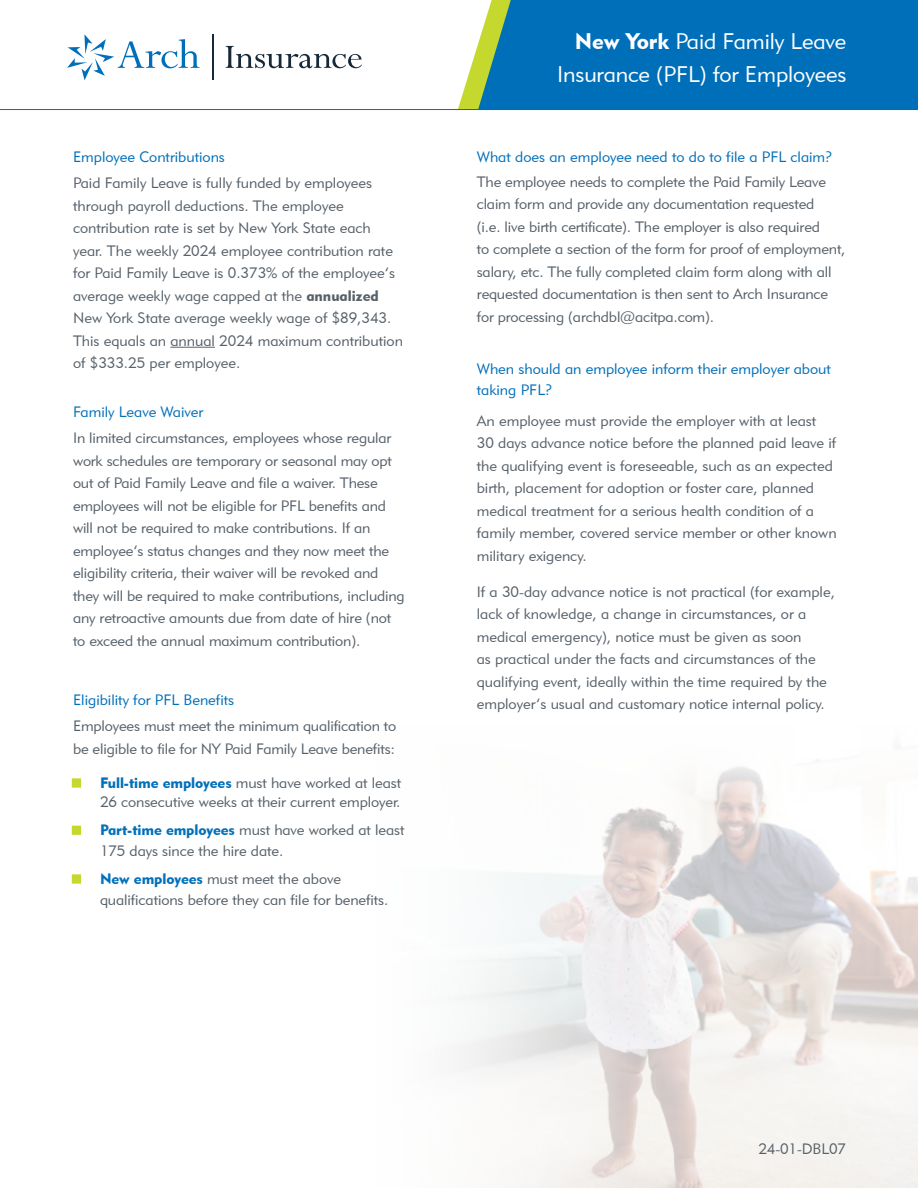
<style>
.page{position:relative;width:918px;height:1188px;background:#fff}
.page>*{position:absolute;margin:0;border:0;box-sizing:border-box;transform-origin:0 0}
.t1{font:22.5px "Geometric 415 BT Lite A";letter-spacing:-.005em;color:#fff}
.Copy_-_Main_Style{font:15px/22.5px "Geometric 415 BT Lite A";letter-spacing:-.005em;color:#566069}
.Copy_-_Main_Style-2{font:15px/21px "Geometric 415 BT Lite A";color:#006fba}
.s1{font-family:"Geometric 415 BT Black A"}
.s2{font-family:"Geometric 415 BT Black A";color:#006fba}
</style>
<div class="page">
<img style="left:459px;top:760px;width:459px;height:428px">
<div style="left:511px;top:0;width:407px;height:109px;background:#006fba"></div>
<svg style="left:458px;top:0;width:53px;height:109px"></svg>
<hr style="left:0;top:109px;width:918px;height:1px;background:#006fba">
<svg style="left:226px;top:46px;width:136px;height:22px"></svg>
<hr style="left:212px;top:34px;width:1px;height:46px;background:#172938">
<svg style="left:67px;top:34px;width:132px;height:46px"></svg>
<hr style="left:170px;top:347px;width:45px;height:1px;background:#566069">
<p class="Copy_-_Main_Style-2" style="left:73px;top:146px;width:153px">Employee Contributions</p>
<p class="Copy_-_Main_Style" style="left:73px;top:171px;width:331px">Paid Family Leave is fully funded by employees through payroll deductions. The employee contribution rate is set by New York State each year. The weekly 2024 employee contribution rate for Paid Family Leave is 0.373% of the employee’s average weekly wage capped at the <span class="s1">annualized </span>New York State average weekly wage of $89,343.<br>This equals an annual 2024 maximum contribution</p>
<p class="Copy_-_Main_Style" style="left:73px;top:351px;width:169px">of $333.25 per employee.</p>
<p class="Copy_-_Main_Style-2" style="left:73px;top:401px;width:132px">Family Leave Waiver</p>
<p class="Copy_-_Main_Style" style="left:73px;top:427px;width:320px">In limited circumstances, employees whose regular</p>
<p class="Copy_-_Main_Style" style="left:73px;top:449px;width:333px">work schedules are temporary or seasonal may opt out of Paid Family Leave and file a waiver. These employees will not be eligible for PFL benefits and will not be required to make contributions. If an employee’s status changes and they now meet the eligibility criteria, their waiver will be revoked and they will be required to make contributions, including any retroactive amounts due from date of hire (not to exceed the annual maximum contribution).</p>
<p class="Copy_-_Main_Style-2" style="left:73px;top:689px;width:163px">Eligibility for PFL Benefits</p>
<p class="Copy_-_Main_Style" style="left:73px;top:715px;width:325px">Employees must meet the minimum qualification to be eligible to file for NY Paid Family Leave benefits:</p>
<p class="Copy_-_Main_Style" style="left:100px;top:772px;width:303px;line-height:19.5px"><span class="s2">Full-time employees</span> must have worked at least<br>26 consecutive weeks at their current employer.</p>
<p class="Copy_-_Main_Style" style="left:100px;top:819px;width:306px;line-height:21px"><span class="s2">Part-time employees</span> must have worked at least<br>175 days since the hire date.</p>
<p class="Copy_-_Main_Style" style="left:100px;top:868px;width:290px;line-height:21px"><span class="s2">New employees</span> must meet the above qualifications before they can file for benefits.</p>
<p class="t1" style="left:575px;top:27px;width:273px"><span class="s1">New York</span> Paid Family Leave</p>
<p class="t1" style="left:557px;top:60px;width:291px">Insurance (PFL) for Employees</p>
<p class="Copy_-_Main_Style-2" style="left:477px;top:146px;width:357px">What does an employee need to do to file a PFL claim?</p>
<p class="Copy_-_Main_Style" style="left:477px;top:170px;width:351px">The employee needs to complete the Paid Family Leave</p>
<p class="Copy_-_Main_Style" style="left:477px;top:193px;width:339px">claim form and provide any documentation requested</p>
<p class="Copy_-_Main_Style" style="left:477px;top:215px;width:345px">(i.e. live birth certificate). The employer is also required</p>
<p class="Copy_-_Main_Style" style="left:477px;top:238px;width:370px">to complete a section of the form for proof of employment, salary, etc. The fully completed claim form along with all requested documentation is then sent to Arch Insurance for processing (archdbl@acitpa.com).</p>
<p class="Copy_-_Main_Style-2" style="left:477px;top:358px;width:356px">When should an employee inform their employer about taking PFL?</p>
<p class="Copy_-_Main_Style" style="left:477px;top:409px;width:361px">An employee must provide the employer with at least 30 days advance notice before the planned paid leave if the qualifying event is foreseeable, such as an expected birth, placement for adoption or foster care, planned medical treatment for a serious health condition of a family member, covered service member or other known military exigency.</p>
<p class="Copy_-_Main_Style" style="left:477px;top:580px;width:360px">If a 30-day advance notice is not practical (for example, lack of knowledge, a change in circumstances, or a medical emergency), notice must be given as soon<br>as practical under the facts and circumstances of the qualifying event, ideally within the time required by the employer’s usual and customary notice internal policy.</p>
<p class="Copy_-_Main_Style" style="left:758px;top:1137px;width:89px">24-01-DBL07</p>
</div>
